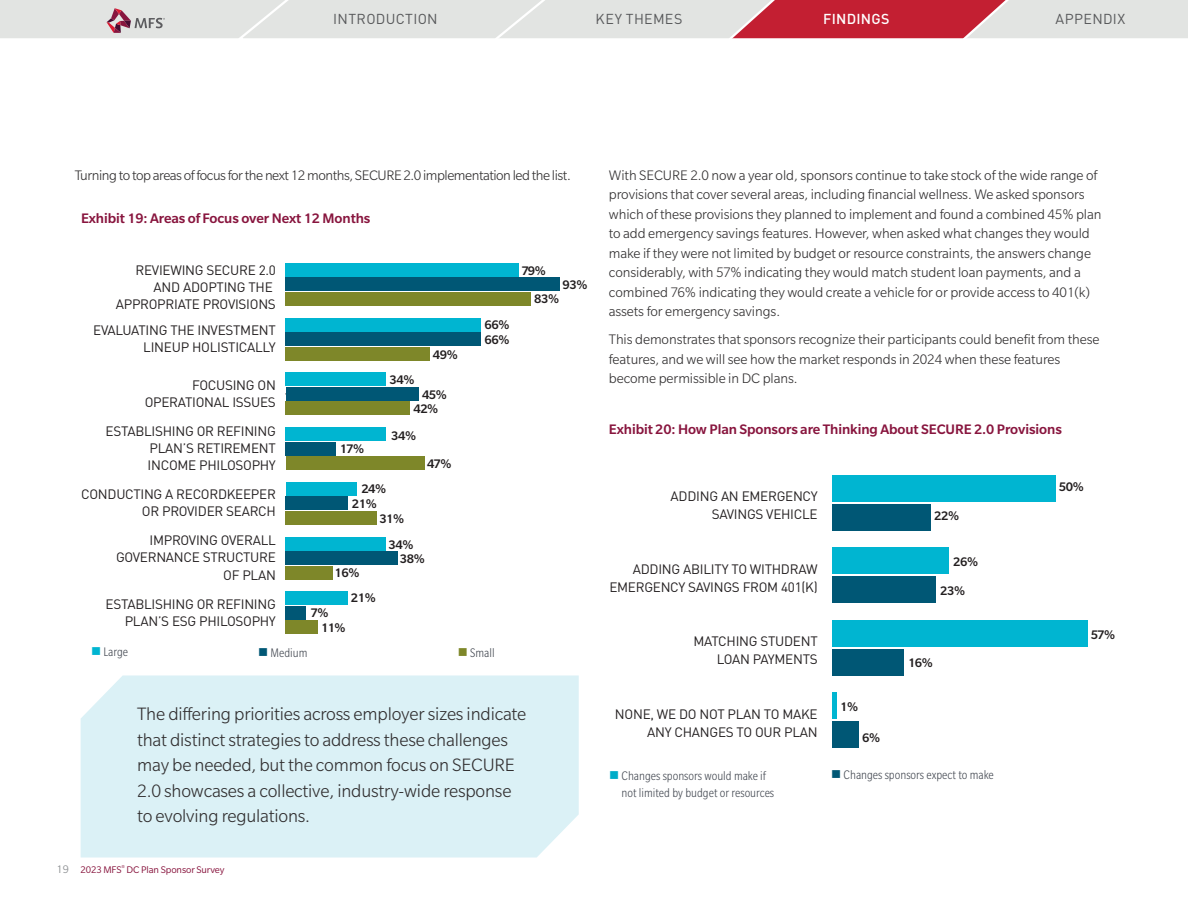
<style>
.page{position:relative;width:1188px;height:918px;background:#fff}
.page>*{position:absolute;margin:0;border:0;box-sizing:border-box;transform-origin:0 0}
.t1{font:300 19.5px/25.5px "Slate Std";letter-spacing:-.01em;color:#312f30}
.t2{font:300 15px/19.5px "Slate Std";letter-spacing:-.005em;color:#312f30}
.t3{font:500 15px "Slate Std";letter-spacing:-.005em;color:#88153e}
.t4{font:300 15px "Slate Std";letter-spacing:-.03em;color:#312f30}
.t5{font:14.25px "DINOT";letter-spacing:.025em;color:#57585a}
.t6{font:500 14.25px "DINOT";letter-spacing:.02em;color:#fff}
.t7{font:13.5px/17.1px "DINOT";letter-spacing:-.02em;color:#231f20;text-align:right}
.t8{font:300 condensed 13.5px/16.5px "Slate Std";color:#464b54}
.t9{font:500 13.5px/14.7px "Slate Std";letter-spacing:-.03em;color:#231f20}
.t10{font:10.5px "Slate Std";letter-spacing:-.01em;color:#88153e}
.s1{color:#00b5d1}
.s2{color:#005775}
.s3{color:#7e8729}
.s4{font-size:12px;color:#939598}
.s5{color:#00acc8}
</style>
<div class="page">
<div style="left:81px;top:675px;width:498px;height:183px;background:#dbf1f6"></div>
<div style="left:286px;top:292px;width:245px;height:14px;background:#7e8729"></div>
<div style="left:286px;top:347px;width:144px;height:13px;background:#7e8729"></div>
<div style="left:286px;top:402px;width:124px;height:13px;background:#7e8729"></div>
<div style="left:286px;top:457px;width:138px;height:13px;background:#7e8729"></div>
<div style="left:286px;top:511px;width:91px;height:14px;background:#7e8729"></div>
<div style="left:286px;top:566px;width:47px;height:13px;background:#7e8729"></div>
<div style="left:286px;top:621px;width:32px;height:13px;background:#7e8729"></div>
<div style="left:286px;top:278px;width:274px;height:13px;background:#005775"></div>
<div style="left:286px;top:333px;width:195px;height:13px;background:#005775"></div>
<div style="left:286px;top:387px;width:133px;height:13px;background:#005775"></div>
<div style="left:286px;top:442px;width:50px;height:13px;background:#005775"></div>
<div style="left:286px;top:497px;width:62px;height:13px;background:#005775"></div>
<div style="left:286px;top:552px;width:112px;height:13px;background:#005775"></div>
<div style="left:286px;top:606px;width:20px;height:13px;background:#005775"></div>
<div style="left:286px;top:263px;width:233px;height:13px;background:#00b5d1"></div>
<div style="left:286px;top:318px;width:195px;height:13px;background:#00b5d1"></div>
<div style="left:286px;top:373px;width:100px;height:13px;background:#00b5d1"></div>
<div style="left:286px;top:427px;width:100px;height:14px;background:#00b5d1"></div>
<div style="left:286px;top:482px;width:71px;height:13px;background:#00b5d1"></div>
<div style="left:286px;top:537px;width:100px;height:13px;background:#00b5d1"></div>
<div style="left:286px;top:592px;width:62px;height:13px;background:#00b5d1"></div>
<div style="left:832px;top:504px;width:99px;height:26px;background:#005775"></div>
<div style="left:832px;top:577px;width:103px;height:26px;background:#005775"></div>
<div style="left:832px;top:649px;width:72px;height:26px;background:#005775"></div>
<div style="left:832px;top:722px;width:27px;height:26px;background:#005775"></div>
<div style="left:832px;top:475px;width:224px;height:26px;background:#00b5d1"></div>
<div style="left:832px;top:548px;width:117px;height:26px;background:#00b5d1"></div>
<div style="left:832px;top:620px;width:256px;height:26px;background:#00b5d1"></div>
<div style="left:832px;top:693px;width:5px;height:26px;background:#00b5d1"></div>
<svg style="left:0;top:0;width:1188px;height:39px;background:#dcbec0"></svg>
<p class="t5" style="left:333px;top:10px;width:106px">INTRODUCTION</p>
<p class="t5" style="left:596px;top:10px;width:88px">KEY THEMES</p>
<p class="t6" style="left:823px;top:10px;width:68px">FINDINGS</p>
<p class="t5" style="left:1056px;top:10px;width:71px">APPENDIX</p>
<p class="t4" style="left:75px;top:167px;width:497px">Turning to top areas of focus for the next 12 months, SECURE 2.0 implementation led the list.</p>
<p class="t3" style="left:81px;top:211px;width:291px">Exhibit 19: Areas of Focus over Next 12 Months</p>
<p class="t7" style="left:116px;top:261px;width:162px">REVIEWING SECURE 2.0<br>AND ADOPTING THE<br>APPROPRIATE PROVISIONS</p>
<p class="t9" style="left:521px;top:263px;width:26px">79%</p>
<p class="t9" style="left:563px;top:278px;width:27px">93%</p>
<p class="t9" style="left:534px;top:292px;width:27px">83%</p>
<p class="t7" style="left:93px;top:321px;width:184px">EVALUATING THE INVESTMENT<br>LINEUP HOLISTICALLY</p>
<p class="t7" style="left:145px;top:376px;width:133px">FOCUSING ON<br>OPERATIONAL ISSUES</p>
<p class="t7" style="left:148px;top:422px;width:130px;text-align:justify;text-indent:-42px">ESTABLISHING OR REFINING PLAN’S RETIREMENT INCOME PHILOSOPHY</p>
<p class="t7" style="left:81px;top:486px;width:196px">CONDUCTING A RECORDKEEPER<br>OR PROVIDER SEARCH</p>
<p class="t7" style="left:116px;top:532px;width:161px">IMPROVING OVERALL<br>GOVERNANCE STRUCTURE<br>OF PLAN</p>
<p class="t7" style="left:106px;top:595px;width:172px">ESTABLISHING OR REFINING<br>PLAN’S ESG PHILOSOPHY</p>
<p class="t9" style="left:433px;top:347px;width:27px">49%</p>
<p class="t9" style="left:340px;top:442px;width:26px">17%</p>
<p class="t9" style="left:389px;top:372px;width:27px">34%</p>
<p class="t9" style="left:413px;top:387px;width:35px;text-indent:9px">45%<br>42%</p>
<p class="t9" style="left:391px;top:428px;width:27px">34%</p>
<p class="t9" style="left:427px;top:456px;width:26px">47%</p>
<p class="t9" style="left:361px;top:481px;width:27px">24%</p>
<p class="t9" style="left:352px;top:496px;width:27px">21%</p>
<p class="t9" style="left:379px;top:512px;width:27px">31%</p>
<p class="t9" style="left:400px;top:537px;width:27px;line-height:14.2px;text-indent:-11px">34%<br>38%</p>
<p class="t9" style="left:351px;top:561px;width:27px;line-height:24.9px;text-indent:-16px">16%<br>21%</p>
<p class="t9" style="left:321px;top:606px;width:26px;text-indent:-11px">7%<br>11%</p>
<p class="t9" style="left:485px;top:318px;width:27px">66%<br>66%</p>
<p class="t8" style="left:91px;top:644px;width:38px"><span class="s1">■</span> Large</p>
<p class="t8" style="left:258px;top:644px;width:51px"><span class="s2">■</span> Medium</p>
<p class="t8" style="left:458px;top:645px;width:38px"><span class="s3">■</span> Small</p>
<h1 class="t1" style="left:137px;top:701px;width:391px">The differing priorities across employer sizes indicate that distinct strategies to address these challenges may be needed, but the common focus on SECURE 2.0 showcases a collective, industry-wide response to evolving regulations.</h1>
<p class="t10" style="left:57px;top:864px;width:169px"><span class="s4">19</span> 2023 MFS<sup>®</sup> DC Plan Sponsor Survey</p>
<p class="t2" style="left:609px;top:165px;width:494px">With SECURE 2.0 now a year old, sponsors continue to take stock of the wide range of provisions that cover several areas, including financial wellness. We asked sponsors which of these provisions they planned to implement and found a combined 45% plan to add emergency savings features. However, when asked what changes they would make if they were not limited by budget or resource constraints, the answers change considerably, with 57% indicating they would match student loan payments, and a combined 76% indicating they would create a vehicle for or provide access to 401(k) assets for emergency savings.</p>
<p class="t2" style="left:609px;top:330px;width:492px">This demonstrates that sponsors recognize their participants could benefit from these features, and we will see how the market responds in 2024 when these features become permissible in DC plans.</p>
<p class="t3" style="left:609px;top:422px;width:454px">Exhibit 20: How Plan Sponsors are Thinking About SECURE 2.0 Provisions</p>
<p class="t7" style="left:671px;top:487px;width:149px;line-height:18px">ADDING AN EMERGENCY<br>SAVINGS VEHICLE</p>
<p class="t7" style="left:609px;top:559px;width:210px;line-height:18px">ADDING ABILITY TO WITHDRAW<br>EMERGENCY SAVINGS FROM 401(K)</p>
<p class="t7" style="left:693px;top:632px;width:126px;line-height:18px">MATCHING STUDENT<br>LOAN PAYMENTS</p>
<p class="t7" style="left:615px;top:705px;width:204px;line-height:18px">NONE, WE DO NOT PLAN TO MAKE<br>ANY CHANGES TO OUR PLAN</p>
<p class="t9" style="left:840px;top:700px;width:20px">1%</p>
<p class="t9" style="left:862px;top:730px;width:20px">6%</p>
<p class="t9" style="left:934px;top:508px;width:27px">22%</p>
<p class="t9" style="left:940px;top:546px;width:40px;line-height:29.4px;text-indent:13px">26%<br>23%</p>
<p class="t9" style="left:908px;top:655px;width:27px">16%</p>
<p class="t8" style="left:622px;top:768px;width:154px;text-indent:-12px"><span class="s5">■</span> Changes sponsors would make if not limited by budget or resources</p>
<p class="t8" style="left:831px;top:767px;width:164px"><span class="s2">■</span> Changes sponsors expect to make</p>
<p class="t9" style="left:1059px;top:479px;width:27px">50%</p>
<p class="t9" style="left:1091px;top:628px;width:26px">57%</p>
</div>
